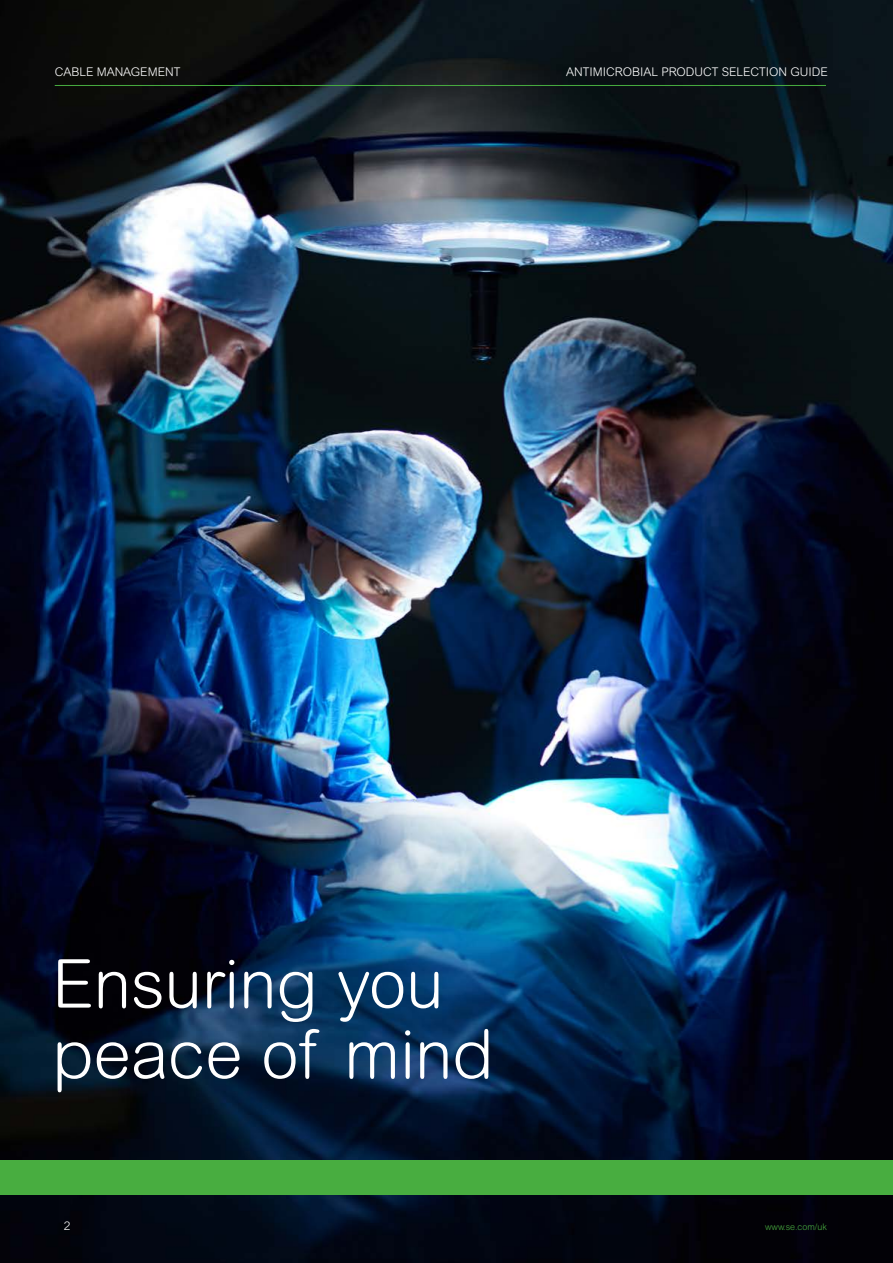
<style>
.page{position:relative;width:893px;height:1263px;background:#fff}
.page>*{position:absolute;margin:0;border:0;box-sizing:border-box;transform-origin:0 0}
.t1{font:300 67.5px/70.5px "Arial Rounded MT Std";color:#fff}
.t2{font:300 12px "Arial Rounded MT Std";color:#fff}
.t3{font:300 9px "Arial Rounded MT Std";color:#48ad40}
</style>
<div class="page">
<img style="left:0;top:0;width:893px;height:1263px">
<div style="left:0;top:1161px;width:893px;height:34px;background:#48ad40"></div>
<hr style="left:55px;top:85px;width:771px;height:1px;background:#48ad40">
<p class="t2" style="left:55px;top:65px;width:127px">CABLE MANAGEMENT</p>
<p class="t2" style="left:566px;top:65px;width:263px">ANTIMICROBIAL PRODUCT SELECTION GUIDE</p>
<h1 class="t1" style="left:52px;top:949px;width:443px">Ensuring you peace of mind</h1>
<p class="t2" style="left:64px;top:1219px;width:8px">2</p>
<p class="t3" style="left:765px;top:1222px;width:63px">www.se.com/uk</p>
</div>
